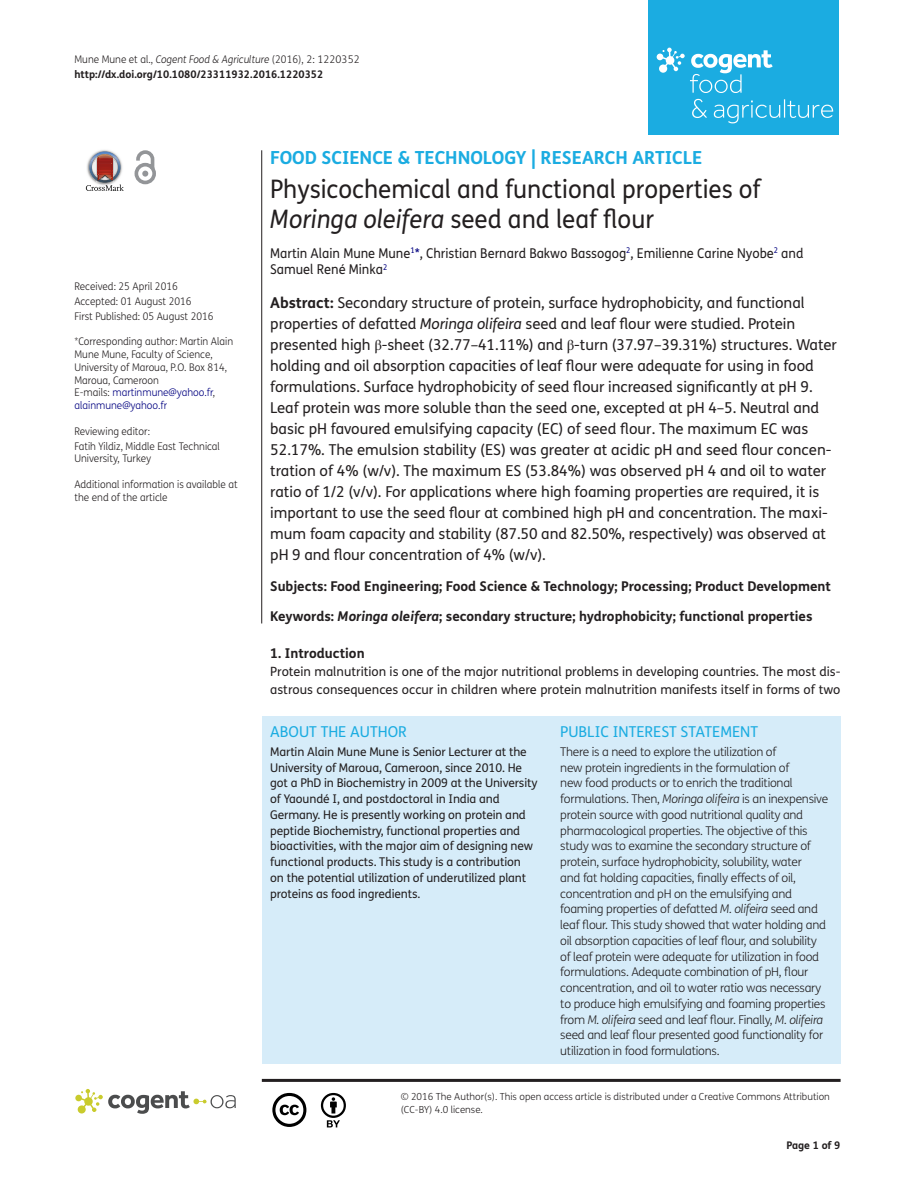
<style>
.page{position:relative;width:915px;height:1191px;background:#fff}
.page>*{position:absolute;margin:0;border:0;box-sizing:border-box;transform-origin:0 0}
.t1{font:25.5px/30px "FS Me Pro";color:#231f20;scale:.95 1}
.t2{font:700 18px "FS Me Pro";color:#1bace1}
.t3{font:15px/21px "FS Me Pro";letter-spacing:-.005em;color:#231f20}
.t4{font:15px "FS Me Pro";color:#1bace1}
.t5{font:700 13.5px "FS Me Pro";color:#231f20}
.t6{font:13.5px/16.5px "FS Me Pro";color:#231f20;scale:.95 1}
.t7{font:12.75px/18px "FS Me Pro";color:#231f20}
.t8{font:300 12px/15.8px "FS Me Pro";letter-spacing:-.02em;color:#231f20}
.t9{font:12px/15.8px "FS Me Pro";letter-spacing:-.01em;color:#231f20}
.t10{font:300 10.5px/12.8px "FS Me Pro";color:#231f20;scale:.95 1}
.t11{font:700 10.5px/15px "FS Me Pro";color:#231f20}
.t12{font:300 9.75px/12.8px "FS Me Pro";color:#231f20}
.s1{font-weight:300}
.s2{font-weight:300;font-style:italic}
.s3{color:#000080}
.s4{font-style:italic}
.s5{font-weight:700}
.s6{font-family:"STIX"}
</style>
<div class="page">
<div style="left:648px;top:0;width:190px;height:134px;background:#1bace1"></div>
<svg style="left:656px;top:48px;width:116px;height:45px"></svg>
<svg style="left:692px;top:99px;width:15px;height:19px"></svg>
<svg style="left:713px;top:99px;width:119px;height:24px"></svg>
<div style="left:261px;top:717px;width:579px;height:346px;background:#d6ecf9"></div>
<svg style="left:86px;top:151px;width:38px;height:40px"></svg>
<svg style="left:134px;top:150px;width:22px;height:34px"></svg>
<hr style="left:261px;top:150px;width:1px;height:473px;background:#231f20">
<hr style="left:262px;top:1078px;width:578px;height:3px;background:#231f20">
<svg style="left:75px;top:1089px;width:161px;height:24px"></svg>
<svg style="left:272px;top:1093px;width:34px;height:34px"></svg>
<svg style="left:321px;top:1093px;width:25px;height:34px"></svg>
<p class="t11" style="left:74px;top:51px;width:287px"><span class="s1">Mune Mune et al.,</span> <span class="s2">Cogent Food &amp; Agriculture</span> <span class="s1">(2016), 2: 1220352 </span>http://dx.doi.org/10.1080/23311932.2016.1220352</p>
<p class="t10" style="left:74px;top:279px;width:148px;line-height:14.9px">Received: 25 April 2016<br>Accepted: 01 August 2016<br>First Published: 05 August 2016</p>
<p class="t10" style="left:74px;top:335px;width:168px">*Corresponding author: Martin Alain<br>Mune Mune, Faculty of Science,<br>University of Maroua, P.O. Box 814,<br>Maroua, Cameroon<br>E-mails: <span class="s3">martinmune@yahoo.fr</span>, <span class="s3">alainmune@yahoo.fr</span></p>
<p class="t10" style="left:74px;top:423px;width:155px;line-height:14.9px">Reviewing editor:<br>Fatih Yildiz, Middle East Technical</p>
<p class="t10" style="left:74px;top:452px;width:82px">University, Turkey</p>
<p class="t10" style="left:74px;top:477px;width:173px">Additional information is available at the end of the article</p>
<p class="t2" style="left:270px;top:143px;width:433px">FOOD SCIENCE &amp; TECHNOLOGY | RESEARCH ARTICLE</p>
<h1 class="t1" style="left:270px;top:174px;width:517px">Physicochemical and functional properties of<br><span class="s4">Moringa oleifera</span> seed and leaf flour</h1>
<p class="t6" style="left:270px;top:244px;width:562px">Martin Alain Mune Mune<sup>1</sup><span class="s3">*</span>, Christian Bernard Bakwo Bassogog<sup>2</sup>, Emilienne Carine Nyobe<sup>2</sup> and<br>Samuel René Minka<sup>2</sup></p>
<p class="t3" style="left:270px;top:292px;width:568px"><span class="s5">Abstract:</span> Secondary structure of protein, surface hydrophobicity, and functional properties of defatted <span class="s4">Moringa olifeira</span> seed and leaf flour were studied. Protein presented high <span class="s6">β</span>-sheet (32.77–41.11%) and <span class="s6">β</span>-turn (37.97–39.31%) structures. Water holding and oil absorption capacities of leaf flour were adequate for using in food formulations. Surface hydrophobicity of seed flour increased significantly at pH 9.<br>Leaf protein was more soluble than the seed one, excepted at pH 4–5. Neutral and basic pH favoured emulsifying capacity (EC) of seed flour. The maximum EC was 52.17%. The emulsion stability (ES) was greater at acidic pH and seed flour concen&shy;tration of 4% (w/v). The maximum ES (53.84%) was observed pH 4 and oil to water ratio of 1/2 (v/v). For applications where high foaming properties are required, it is important to use the seed flour at combined high pH and concentration. The maxi&shy;mum foam capacity and stability (87.50 and 82.50%, respectively) was observed at pH 9 and flour concentration of 4% (w/v).</p>
<p class="t5" style="left:270px;top:575px;width:562px">Subjects: Food Engineering; Food Science &amp; Technology; Processing; Product Development</p>
<p class="t5" style="left:270px;top:606px;width:543px">Keywords: <span class="s4">Moringa oleifera</span>; secondary structure; hydrophobicity; functional properties</p>
<p class="t5" style="left:270px;top:642px;width:96px">1. Introduction</p>
<p class="t7" style="left:270px;top:662px;width:571px">Protein malnutrition is one of the major nutritional problems in developing countries. The most dis&shy;astrous consequences occur in children where protein malnutrition manifests itself in forms of two</p>
<p class="t4" style="left:270px;top:721px;width:138px">ABOUT THE AUTHOR</p>
<p class="t9" style="left:270px;top:743px;width:268px">Martin Alain Mune Mune is Senior Lecturer at the University of Maroua, Cameroon, since 2010. He got a PhD in Biochemistry in 2009 at the University of Yaoundé I, and postdoctoral in India and Germany. He is presently working on protein and peptide Biochemistry, functional properties and bioactivities, with the major aim of designing new functional products. This study is a contribution on the potential utilization of underutilized plant proteins as food ingredients.</p>
<p class="t4" style="left:560px;top:721px;width:199px">PUBLIC INTEREST STATEMENT</p>
<p class="t8" style="left:560px;top:743px;width:269px">There is a need to explore the utilization of<br>new protein ingredients in the formulation of<br>new food products or to enrich the traditional formulations. Then, <span class="s4">Moringa olifeira</span> is an inexpensive protein source with good nutritional quality and pharmacological properties. The objective of this study was to examine the secondary structure of protein, surface hydrophobicity, solubility, water<br>and fat holding capacities, finally effects of oil, concentration and pH on the emulsifying and foaming properties of defatted <span class="s4">M. olifeira</span> seed and leaf flour. This study showed that water holding and oil absorption capacities of leaf flour, and solubility of leaf protein were adequate for utilization in food formulations. Adequate combination of pH, flour concentration, and oil to water ratio was necessary to produce high emulsifying and foaming properties from <span class="s4">M. olifeira</span> seed and leaf flour. Finally, <span class="s4">M. olifeira </span>seed and leaf flour presented good functionality for utilization in food formulations.</p>
<p class="t12" style="left:400px;top:1090px;width:430px">© 2016 The Author(s). This open access article is distributed under a Creative Commons Attribution (CC-BY) 4.0 license.</p>
<p class="t11" style="left:786px;top:1137px;width:56px">Page 1 of 9</p>
</div>
